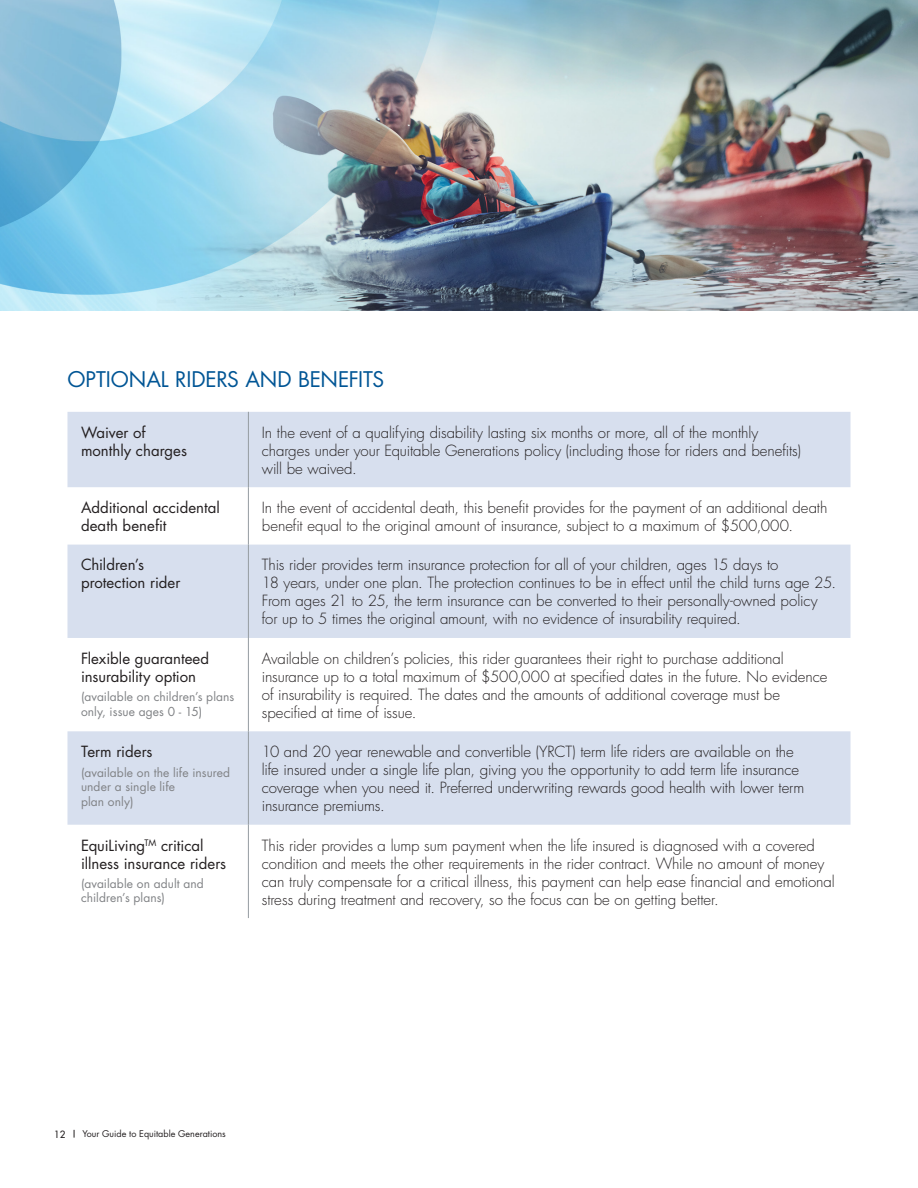
<style>
.page{position:relative;width:918px;height:1188px;background:#fff}
.page>*{position:absolute;margin:0;border:0;box-sizing:border-box;transform-origin:0 0}
.t1{font:21px "Futura Std";letter-spacing:-.005em;color:#005595}
.t2{font:300 15px/18px "Futura Std";letter-spacing:-.005em;color:#231f20}
.t3{font:15px/18px "Futura Std";color:#231f20}
.t4{font:12px/14.4px "Futura Std";letter-spacing:.01em;color:#808285}
.t5{font:500 9.75px "Futura Std";color:#231f20}
.t6{font:9px "Futura Std";color:#231f20}
</style>
<div class="page">
<img style="left:0;top:0;width:918px;height:310px">
<svg style="left:68px;top:412px;width:782px;height:413px;fill:#d7dfee"></svg>
<hr style="left:248px;top:412px;width:1px;height:75px;background:#959ca1">
<hr style="left:248px;top:487px;width:1px;height:58px;background:#959ca1">
<hr style="left:248px;top:545px;width:1px;height:93px;background:#959ca1">
<hr style="left:248px;top:638px;width:1px;height:93px;background:#959ca1">
<hr style="left:248px;top:731px;width:1px;height:94px;background:#959ca1">
<hr style="left:248px;top:825px;width:1px;height:93px;background:#959ca1">
<h1 class="t1" style="left:68px;top:366px;width:318px">OPTIONAL RIDERS AND BENEFITS</h1>
<p class="t3" style="left:81px;top:423px;width:108px">Waiver of monthly charges</p>
<p class="t2" style="left:262px;top:424px;width:541px">In the event of a qualifying disability lasting six months or more, all of the monthly charges under your Equitable Generations policy (including those for riders and benefits) will be waived.</p>
<p class="t3" style="left:81px;top:499px;width:140px">Additional accidental death benefit</p>
<p class="t2" style="left:262px;top:499px;width:567px">In the event of accidental death, this benefit provides for the payment of an additional death benefit equal to the original amount of insurance, subject to a maximum of $500,000.</p>
<p class="t3" style="left:81px;top:556px;width:101px">Children’s protection rider</p>
<p class="t2" style="left:262px;top:556px;width:576px">This rider provides term insurance protection for all of your children, ages 15 days to<br>18 years, under one plan. The protection continues to be in effect until the child turns age 25.<br>From ages 21 to 25, the term insurance can be converted to their personally-owned policy for up to 5 times the original amount, with no evidence of insurability required.</p>
<p class="t3" style="left:81px;top:649px;width:130px">Flexible guaranteed insurability option</p>
<p class="t4" style="left:81px;top:690px;width:155px">(available on children’s plans only, issue ages 0 - 15)</p>
<p class="t2" style="left:262px;top:650px;width:567px">Available on children’s policies, this rider guarantees their right to purchase additional insurance up to a total maximum of $500,000 at specified dates in the future. No evidence of insurability is required. The dates and the amounts of additional coverage must be specified at time of issue.</p>
<p class="t3" style="left:81px;top:743px;width:73px">Term riders</p>
<p class="t4" style="left:81px;top:765px;width:151px">(available on the life insured under a single life<br>plan only)</p>
<p class="t3" style="left:81px;top:836px;width:147px">EquiLiving<sup>TM</sup> critical illness insurance riders</p>
<p class="t4" style="left:81px;top:877px;width:124px">(available on adult and children’s plans)</p>
<p class="t2" style="left:262px;top:743px;width:544px">10 and 20 year renewable and convertible (YRCT) term life riders are available on the life insured under a single life plan, giving you the opportunity to add term life insurance coverage when you need it. Preferred underwriting rewards good health with lower term insurance premiums.</p>
<p class="t2" style="left:262px;top:837px;width:574px">This rider provides a lump sum payment when the life insured is diagnosed with a covered condition and meets the other requirements in the rider contract. While no amount of money can truly compensate for a critical illness, this payment can help ease financial and emotional stress during treatment and recovery, so the focus can be on getting better.</p>
<p class="t5" style="left:54px;top:1128px;width:13px">12</p>
<p class="t6" style="left:82px;top:1128px;width:145px">Your Guide to Equitable Generations</p>
</div>
